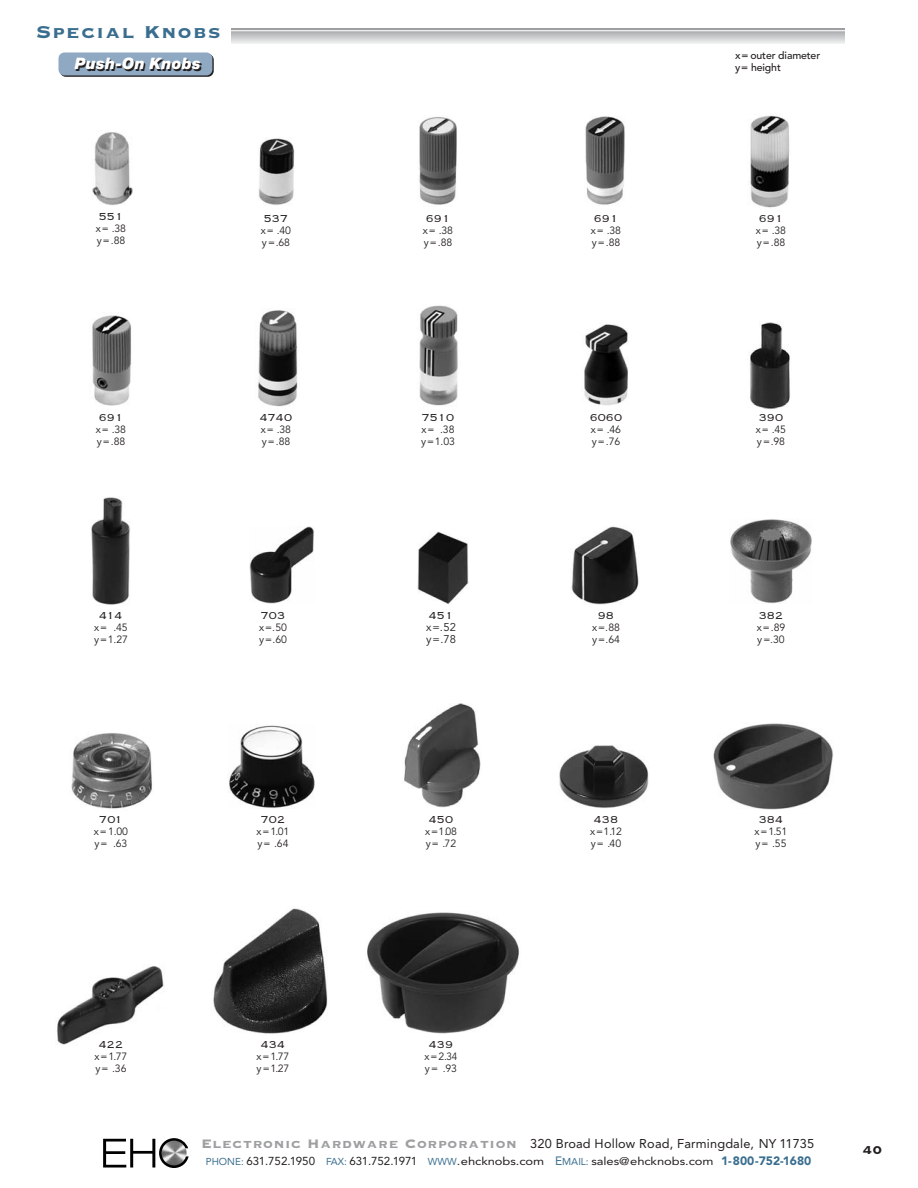
<style>
.page{position:relative;width:918px;height:1188px;background:#fff}
.page>*{position:absolute;margin:0;border:0;box-sizing:border-box;transform-origin:0 0}
.t1{font:22.5px "Copperplate Thirty Three BC";letter-spacing:.06em;color:#3a6e8f}
.t2{font:italic 900 15.75px "Helvetica Neue";letter-spacing:.02em;color:#231f20}
.t3{font:15px "Copperplate Thirty Three BC";color:#231f20}
.t4{font:13.2px "Copperplate Thirty Two BC";color:#231f20}
.t5{font:12.75px "Avenir";letter-spacing:.015em;color:#231f20}
.t6{font:11.25px/12px "Avenir";color:#231f20}
.t7{font:11.1px "Avenir";letter-spacing:-.005em;color:#231f20;scale:1.18 1}
.t8{font:10.5px/12px "Avenir";letter-spacing:-.01em;color:#231f20}
.t9{font:500 10.5px/12px "Avenir";letter-spacing:-.01em;color:#231f20}
.s1{font-family:"Copperplate Thirty Three BC";font-size:16.05px;color:#9d9fa1}
.s2{font-size:10.05px;color:#3a6e8f}
.s3{font-size:11.55px}
.s4{font-size:12px;color:#3a6e8f}
.s5{font-weight:900;font-size:12.15px;color:#3a6e8f}
</style>
<div class="page">
<svg style="left:103px;top:1138px;width:86px;height:30px"></svg>
<hr style="left:232px;top:28px;width:612px;height:1px;background:#7a7b7e">
<hr style="left:232px;top:29px;width:612px;height:1px;background:#818385">
<hr style="left:232px;top:31px;width:612px;height:1px;background:#909295">
<hr style="left:232px;top:32px;width:612px;height:1px;background:#97999c">
<hr style="left:232px;top:33px;width:612px;height:1px;background:#9fa1a4">
<hr style="left:232px;top:34px;width:612px;height:1px;background:#a7a9ac">
<hr style="left:232px;top:35px;width:612px;height:1px;background:#afb1b4">
<hr style="left:232px;top:36px;width:612px;height:1px;background:#b7b9bc">
<hr style="left:232px;top:37px;width:612px;height:1px;background:#c0c1c4">
<hr style="left:232px;top:38px;width:612px;height:1px;background:#c8cacc">
<hr style="left:232px;top:39px;width:612px;height:1px;background:#d0d2d3">
<hr style="left:232px;top:40px;width:612px;height:1px;background:#d9dadb">
<hr style="left:232px;top:41px;width:612px;height:1px;background:#e1e2e3">
<hr style="left:232px;top:42px;width:612px;height:1px;background:#e9eaeb">
<hr style="left:232px;top:43px;width:612px;height:1px;background:#f0f1f1">
<img style="left:750px;top:322px;width:40px;height:87px">
<img style="left:71px;top:733px;width:83px;height:76px">
<img style="left:404px;top:703px;width:77px;height:104px">
<img style="left:250px;top:526px;width:64px;height:78px">
<img style="left:730px;top:519px;width:82px;height:85px">
<img style="left:559px;top:745px;width:90px;height:63px">
<img style="left:367px;top:912px;width:152px;height:122px">
<img style="left:571px;top:526px;width:68px;height:79px">
<img style="left:713px;top:723px;width:120px;height:87px">
<img style="left:91px;top:497px;width:39px;height:108px">
<img style="left:57px;top:966px;width:107px;height:79px">
<img style="left:213px;top:908px;width:115px;height:126px">
<img style="left:229px;top:725px;width:86px;height:83px">
<img style="left:417px;top:532px;width:51px;height:72px">
<img style="left:92px;top:132px;width:41px;height:74px">
<img style="left:258px;top:310px;width:40px;height:97px">
<img style="left:584px;top:324px;width:44px;height:82px">
<img style="left:419px;top:117px;width:38px;height:88px">
<img style="left:92px;top:315px;width:39px;height:91px">
<img style="left:750px;top:115px;width:40px;height:93px">
<img style="left:259px;top:138px;width:36px;height:67px">
<img style="left:419px;top:305px;width:39px;height:101px">
<img style="left:585px;top:116px;width:40px;height:89px">
<svg style="left:60px;top:54px;width:154px;height:23px"></svg>
<div style="left:58px;top:52px;width:154px;height:23px;background:#8ea9c1;border-radius:6px"></div>
<h1 class="t1" style="left:36px;top:17px;width:186px">Special Knobs</h1>
<h2 class="t2" style="left:76px;top:59px;width:128px">Push-On Knobs</h2>
<p class="t4" style="left:99px;top:208px;width:26px">551</p>
<p class="t8" style="left:96px;top:224px;width:32px">x= .38 y=.88</p>
<p class="t4" style="left:264px;top:210px;width:26px">537</p>
<p class="t8" style="left:261px;top:225px;width:32px">x= .40 y=.68</p>
<p class="t4" style="left:99px;top:409px;width:26px">691</p>
<p class="t8" style="left:96px;top:425px;width:32px">x= .38 y=.88</p>
<p class="t4" style="left:99px;top:607px;width:25px">414</p>
<p class="t8" style="left:94px;top:622px;width:35px">x= .45 y=1.27</p>
<p class="t4" style="left:260px;top:409px;width:34px">4740</p>
<p class="t8" style="left:261px;top:425px;width:32px">x= .38 y=.88</p>
<p class="t4" style="left:261px;top:607px;width:26px">703</p>
<p class="t8" style="left:259px;top:622px;width:29px">x=.50 y=.60</p>
<p class="t4" style="left:99px;top:811px;width:25px">701</p>
<p class="t8" style="left:94px;top:826px;width:36px">x=1.00 y= .63</p>
<p class="t4" style="left:261px;top:811px;width:26px">702</p>
<p class="t8" style="left:256px;top:826px;width:35px">x=1.01 y= .64</p>
<p class="t4" style="left:426px;top:210px;width:26px">691</p>
<p class="t8" style="left:423px;top:225px;width:32px">x= .38 y=.88</p>
<p class="t4" style="left:422px;top:409px;width:34px">7510</p>
<p class="t8" style="left:421px;top:425px;width:35px">x= .38 y=1.03</p>
<p class="t4" style="left:429px;top:607px;width:26px">451</p>
<p class="t6" style="left:426px;top:622px;width:31px">x=.52 y=.78</p>
<p class="t4" style="left:429px;top:811px;width:26px">450</p>
<p class="t8" style="left:425px;top:826px;width:33px">x=1.08 y= .72</p>
<p class="t9" style="left:735px;top:50px;width:87px">x= outer diameter y= height</p>
<p class="t4" style="left:594px;top:210px;width:26px">691</p>
<p class="t8" style="left:591px;top:225px;width:32px">x= .38 y=.88</p>
<p class="t4" style="left:759px;top:210px;width:26px">691</p>
<p class="t8" style="left:756px;top:225px;width:32px">x= .38 y=.88</p>
<p class="t4" style="left:590px;top:409px;width:34px">6060</p>
<p class="t8" style="left:591px;top:425px;width:32px">x= .46 y=.76</p>
<p class="t4" style="left:759px;top:409px;width:26px">390</p>
<p class="t8" style="left:756px;top:425px;width:32px">x= .45 y=.98</p>
<p class="t4" style="left:598px;top:607px;width:18px">98</p>
<p class="t8" style="left:592px;top:622px;width:29px">x=.88 y=.64</p>
<p class="t4" style="left:759px;top:607px;width:26px">382</p>
<p class="t8" style="left:757px;top:622px;width:30px">x=.89 y=.30</p>
<p class="t4" style="left:594px;top:811px;width:26px">438</p>
<p class="t8" style="left:590px;top:826px;width:33px">x=1.12 y= .40</p>
<p class="t4" style="left:759px;top:811px;width:26px">384</p>
<p class="t8" style="left:754px;top:826px;width:35px">x=1.51 y= .55</p>
<p class="t4" style="left:99px;top:1036px;width:26px">422</p>
<p class="t8" style="left:94px;top:1051px;width:35px">x=1.77 y= .36</p>
<p class="t4" style="left:261px;top:1036px;width:26px">434</p>
<p class="t8" style="left:256px;top:1051px;width:35px">x=1.77 y=1.27</p>
<p class="t4" style="left:429px;top:1036px;width:26px">439</p>
<p class="t8" style="left:424px;top:1051px;width:35px">x=2.34 y= .93</p>
<p class="t5" style="left:201px;top:1139px;width:615px"><span class="s1">Electronic Hardware Corporation</span> 320 Broad Hollow Road, Farmingdale, NY 11735</p>
<p class="t7" style="left:206px;top:1157px;width:515px"><span class="s2">PHONE:</span> <span class="s3">631.752.1950</span> <span class="s2">FAX:</span> <span class="s3">631.752.1971</span> <span class="s2">WWW</span>.ehcknobs.com <span class="s4">E</span><span class="s2">MAIL:</span> sales@ehcknobs.com <span class="s5">1-800-752-1680</span></p>
<h3 class="t3" style="left:863px;top:1140px;width:21px">40</h3>
</div>
